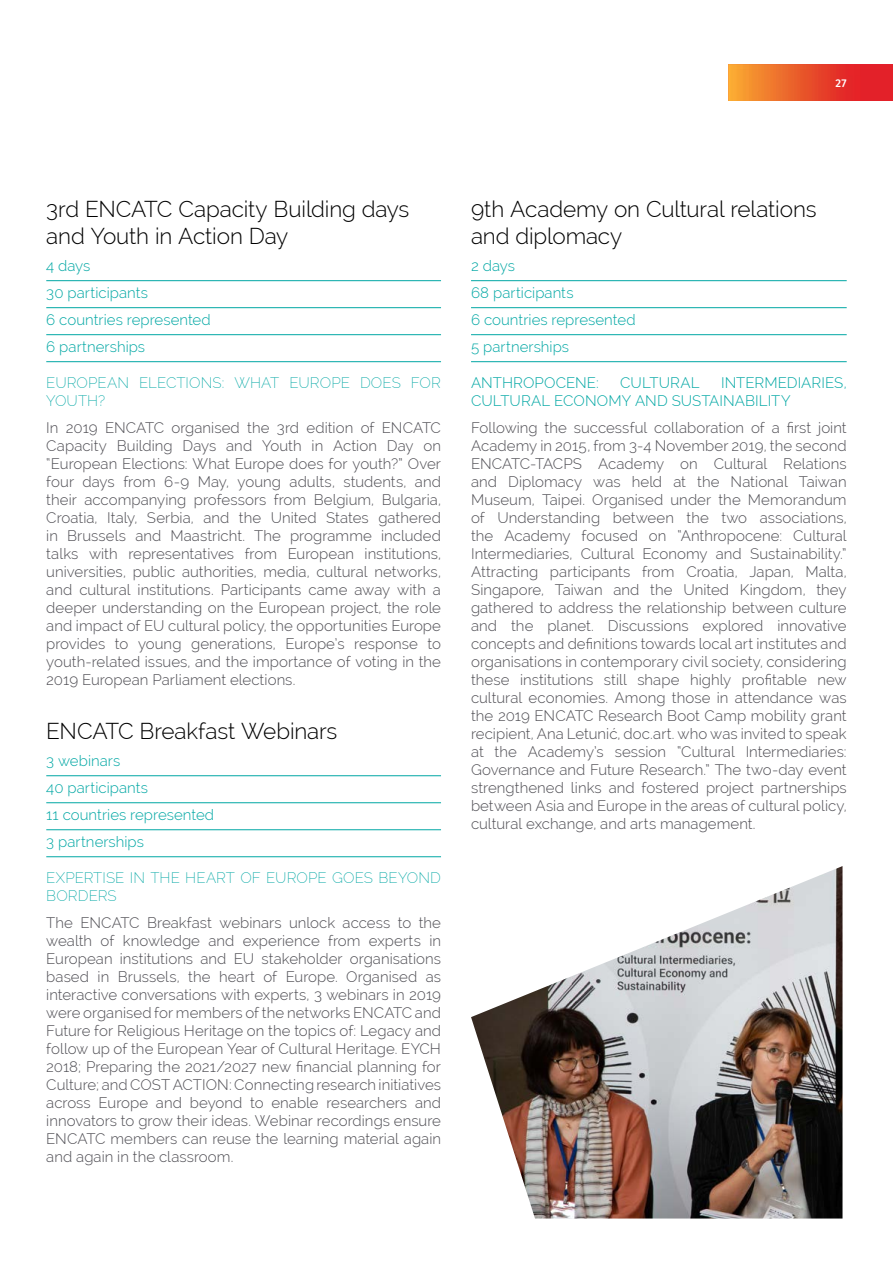
<style>
.page{position:relative;width:893px;height:1263px;background:#fff}
.page>*{position:absolute;margin:0;border:0;box-sizing:border-box;transform-origin:0 0}
.t1{font:300 22.5px/27px "Raleway";letter-spacing:-.01em;color:#000}
.t2{font:300 15px/18px "Raleway";letter-spacing:.005em;color:#4e4d53;text-align:justify}
.t3{font:300 15px/27px "Raleway";letter-spacing:.005em;color:#00a7a4}
.t4{font:200 15px/18px "Raleway";letter-spacing:.005em;color:#00a7a4}
.t5{font:500 11.25px "Fira Sans";color:#fff}
</style>
<div class="page">
<hr style="left:46px;top:280px;width:395px;height:1px;background:#00a7a4">
<hr style="left:46px;top:307px;width:395px;height:1px;background:#00a7a4">
<hr style="left:46px;top:334px;width:395px;height:1px;background:#00a7a4">
<hr style="left:46px;top:361px;width:395px;height:1px;background:#00a7a4">
<hr style="left:46px;top:775px;width:395px;height:1px;background:#00a7a4">
<hr style="left:46px;top:802px;width:395px;height:1px;background:#00a7a4">
<hr style="left:46px;top:829px;width:395px;height:1px;background:#00a7a4">
<hr style="left:46px;top:856px;width:395px;height:1px;background:#00a7a4">
<hr style="left:471px;top:280px;width:376px;height:1px;background:#00a7a4">
<hr style="left:471px;top:307px;width:376px;height:1px;background:#00a7a4">
<hr style="left:471px;top:334px;width:376px;height:1px;background:#00a7a4">
<hr style="left:471px;top:361px;width:376px;height:1px;background:#00a7a4">
<img style="left:471px;top:866px;width:371px;height:352px">
<img style="left:728px;top:64px;width:165px;height:36px">
<p class="t5" style="left:836px;top:75px;width:13px">27</p>
<h1 class="t1" style="left:46px;top:196px;width:365px">3rd ENCATC Capacity Building days and Youth in Action Day</h1>
<p class="t3" style="left:46px;top:252px;width:166px">4 days<br>30 participants<br>6 countries represented<br>6 partnerships</p>
<p class="t4" style="left:46px;top:374px;width:396px">EUROPEAN ELECTIONS: WHAT EUROPE DOES FOR<br>YOUTH?</p>
<p class="t2" style="left:46px;top:419px;width:396px">In 2019 ENCATC organised the 3rd edition of ENCATC Capacity Building Days and Youth in Action Day on “European Elections: What Europe does for youth?” Over four days from 6-9 May, young adults, students, and their accompanying professors from Belgium, Bulgaria, Croatia, Italy, Serbia, and the United States gathered in Brussels and Maastricht. The programme included talks with representatives from European institutions, universities, public authorities, media, cultural networks, and cultural institutions. Participants came away with a deeper understanding on the European project, the role and impact of EU cultural policy, the opportunities Europe provides to young generations, Europe’s response to youth-related issues, and the importance of voting in the 2019 European Parliament elections.</p>
<h1 class="t1" style="left:46px;top:718px;width:293px">ENCATC Breakfast Webinars</h1>
<p class="t3" style="left:46px;top:747px;width:169px">3 webinars<br>40 participants<br>11 countries represented<br>3 partnerships</p>
<p class="t4" style="left:46px;top:869px;width:396px">EXPERTISE IN THE HEART OF EUROPE GOES BEYOND<br>BORDERS</p>
<p class="t2" style="left:46px;top:914px;width:396px">The ENCATC Breakfast webinars unlock access to the wealth of knowledge and experience from experts in European institutions and EU stakeholder organisations based in Brussels, the heart of Europe. Organised as interactive conversations with experts, 3 webinars in 2019 were organised for members of the networks ENCATC and Future for Religious Heritage on the topics of: Legacy and follow up of the European Year of Cultural Heritage. EYCH 2018; Preparing the 2021/2027 new financial planning for Culture; and COST ACTION: Connecting research initiatives across Europe and beyond to enable researchers and innovators to grow their ideas. Webinar recordings ensure ENCATC members can reuse the learning material again and again in the classroom.</p>
<h1 class="t1" style="left:471px;top:196px;width:347px">9th Academy on Cultural relations and diplomacy</h1>
<p class="t3" style="left:471px;top:252px;width:166px">2 days<br>68 participants<br>6 countries represented<br>5 partnerships</p>
<p class="t3" style="left:471px;top:369px;width:129px">ANTHROPOCENE:</p>
<p class="t3" style="left:620px;top:369px;width:81px">CULTURAL</p>
<p class="t3" style="left:471px;top:374px;width:377px;line-height:18px;text-indent:250px">INTERMEDIARIES,<br>CULTURAL ECONOMY AND SUSTAINABILITY</p>
<p class="t2" style="left:471px;top:419px;width:377px">Following the successful collaboration of a first joint Academy in 2015, from 3-4 November 2019, the second ENCATC-TACPS Academy on Cultural Relations and Diplomacy was held at the National Taiwan Museum, Taipei. Organised under the Memorandum of Understanding between the two associations, the Academy focused on “Anthropocene: Cultural Intermediaries, Cultural Economy and Sustainability.” Attracting participants from Croatia, Japan, Malta, Singapore, Taiwan and the United Kingdom, they gathered to address the relationship between culture and the planet. Discussions explored innovative concepts and definitions towards local art institutes and organisations in contemporary civil society, considering these institutions still shape highly profitable new cultural economies. Among those in attendance was the 2019 ENCATC Research Boot Camp mobility grant recipient, Ana Letunić, doc.art. who was invited to speak at the Academy’s session “Cultural Intermediaries:<br>Governance and Future Research.” The two-day event strengthened links and fostered project partnerships between Asia and Europe in the areas of cultural policy, cultural exchange, and arts management.</p>
</div>
